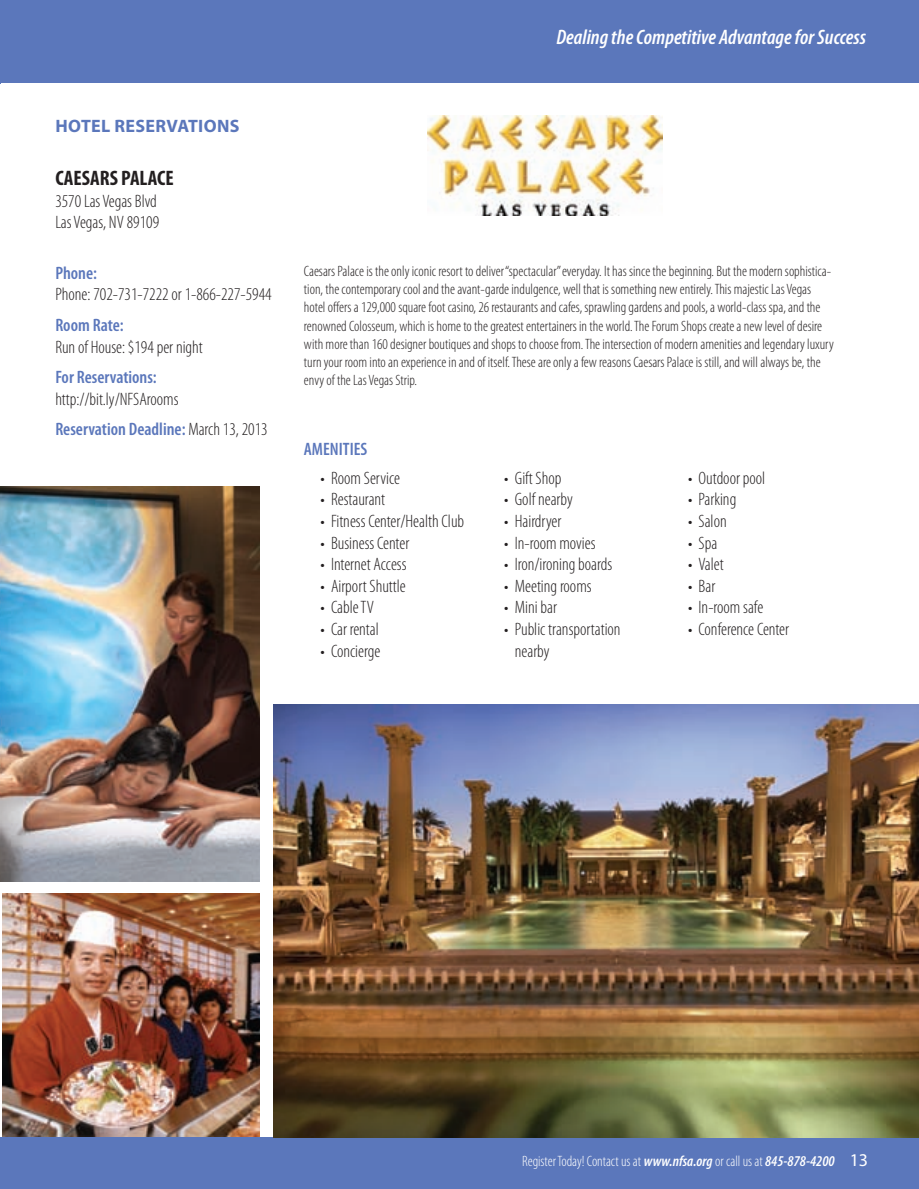
<style>
.page{position:relative;width:919px;height:1189px;background:#fff}
.page>*{position:absolute;margin:0;border:0;box-sizing:border-box;transform-origin:0 0}
.t1{font:italic 600 condensed 21px "Myriad Pro";color:#fff}
.t2{font:700 condensed 21px "Myriad Pro";color:#231f20}
.t3{font:300 condensed 18px/21.6px "Myriad Pro";color:#231f20}
.t4{font:600 condensed 18px "Myriad Pro";color:#5b77bb}
.t5{font:700 18px "Myriad Pro";letter-spacing:.02em;color:#5b77bb}
.t6{font:300 condensed 15px/18px "Myriad Pro";color:#231f20}
.t7{font:300 condensed 15px "Myriad Pro";color:#fff}
.s1{font-weight:600;color:#5b77bb}
.s2{font-weight:600;font-style:italic}
.s3{font-weight:400;font-stretch:normal;font-size:18px}
</style>
<div class="page">
<div style="left:1px;top:1136px;width:917px;height:52px;background:#5b77bb"></div>
<div style="left:1px;top:0;width:917px;height:83px;background:#5b77bb"></div>
<img style="left:2px;top:893px;width:258px;height:243px">
<img style="left:273px;top:704px;width:645px;height:432px">
<img style="left:427px;top:115px;width:235px;height:100px">
<img style="left:0;top:486px;width:260px;height:394px">
<hr style="left:0;top:0;width:1px;height:83px;background:#5b77bb">
<hr style="left:0;top:1136px;width:1px;height:52px;background:#5b77bb">
<p class="t5" style="left:55px;top:114px;width:185px">HOTEL RESERVATIONS</p>
<h1 class="t2" style="left:55px;top:165px;width:120px">CAESARS PALACE</h1>
<p class="t3" style="left:55px;top:190px;width:105px">3570 Las Vegas Blvd<br>Las Vegas, NV 89109</p>
<p class="t4" style="left:55px;top:261px;width:43px">Phone:</p>
<p class="t3" style="left:55px;top:283px;width:218px">Phone: 702-731-7222 or 1-866-227-5944</p>
<p class="t4" style="left:55px;top:314px;width:70px">Room Rate:</p>
<p class="t3" style="left:55px;top:335px;width:149px">Run of House: $194 per night</p>
<p class="t4" style="left:55px;top:366px;width:103px">For Reservations:</p>
<p class="t3" style="left:55px;top:383px;width:214px;line-height:30.6px">http://bit.ly/NFSArooms<br><span class="s1">Reservation Deadline:</span> March 13, 2013</p>
<h1 class="t1" style="left:556px;top:25px;width:311px">Dealing the Competitive Advantage for Success</h1>
<p class="t6" style="left:304px;top:262px;width:531px">Caesars Palace is the only iconic resort to deliver “spectacular” everyday. It has since the beginning. But the modern sophistica&shy;tion, the contemporary cool and the avant-garde indulgence, well that is something new entirely. This majestic Las Vegas hotel offers a 129,000 square foot casino, 26 restaurants and cafes, sprawling gardens and pools, a world-class spa, and the renowned Colosseum, which is home to the greatest entertainers in the world. The Forum Shops create a new level of desire with more than 160 designer boutiques and shops to choose from. The intersection of modern amenities and legendary luxury turn your room into an experience in and of itself. These are only a few reasons Caesars Palace is still, and will always be, the envy of the Las Vegas Strip.</p>
<p class="t4" style="left:304px;top:438px;width:65px">amenities</p>
<p class="t3" style="left:320px;top:466px;width:81px">• Room Service</p>
<p class="t3" style="left:320px;top:488px;width:66px">• Restaurant</p>
<p class="t3" style="left:320px;top:510px;width:145px">• Fitness Center/Health Club</p>
<p class="t3" style="left:320px;top:531px;width:90px">• Business Center</p>
<p class="t3" style="left:320px;top:553px;width:87px">• Internet Access</p>
<p class="t3" style="left:320px;top:574px;width:87px">• Airport Shuttle</p>
<p class="t3" style="left:320px;top:596px;width:55px">• Cable TV</p>
<p class="t3" style="left:320px;top:618px;width:60px">• Car rental</p>
<p class="t3" style="left:320px;top:639px;width:61px">• Concierge</p>
<p class="t3" style="left:504px;top:466px;width:59px">• Gift Shop</p>
<p class="t3" style="left:504px;top:488px;width:70px">• Golf nearby</p>
<p class="t3" style="left:504px;top:510px;width:59px">• Hairdryer</p>
<p class="t3" style="left:504px;top:531px;width:93px">• In-room movies</p>
<p class="t3" style="left:504px;top:553px;width:109px">• Iron/ironing boards</p>
<p class="t3" style="left:504px;top:574px;width:89px">• Meeting rooms</p>
<p class="t3" style="left:504px;top:596px;width:54px">• Mini bar</p>
<p class="t3" style="left:514px;top:618px;width:107px;text-indent:-10px">• Public transportation nearby</p>
<p class="t3" style="left:687px;top:466px;width:79px">• Outdoor pool</p>
<p class="t3" style="left:687px;top:488px;width:50px">• Parking</p>
<p class="t3" style="left:687px;top:510px;width:40px">• Salon</p>
<p class="t3" style="left:687px;top:531px;width:31px">• Spa</p>
<p class="t3" style="left:687px;top:553px;width:37px">• Valet</p>
<p class="t3" style="left:687px;top:574px;width:29px">• Bar</p>
<p class="t3" style="left:687px;top:596px;width:77px">• In-room safe</p>
<p class="t3" style="left:687px;top:618px;width:102px">• Conference Center</p>
<p class="t7" style="left:522px;top:1151px;width:347px">Register Today! Contact us at <span class="s2">www.nfsa.org</span> or call us at <span class="s2">845-878-4200</span> <span class="s3">13</span></p>
</div>
